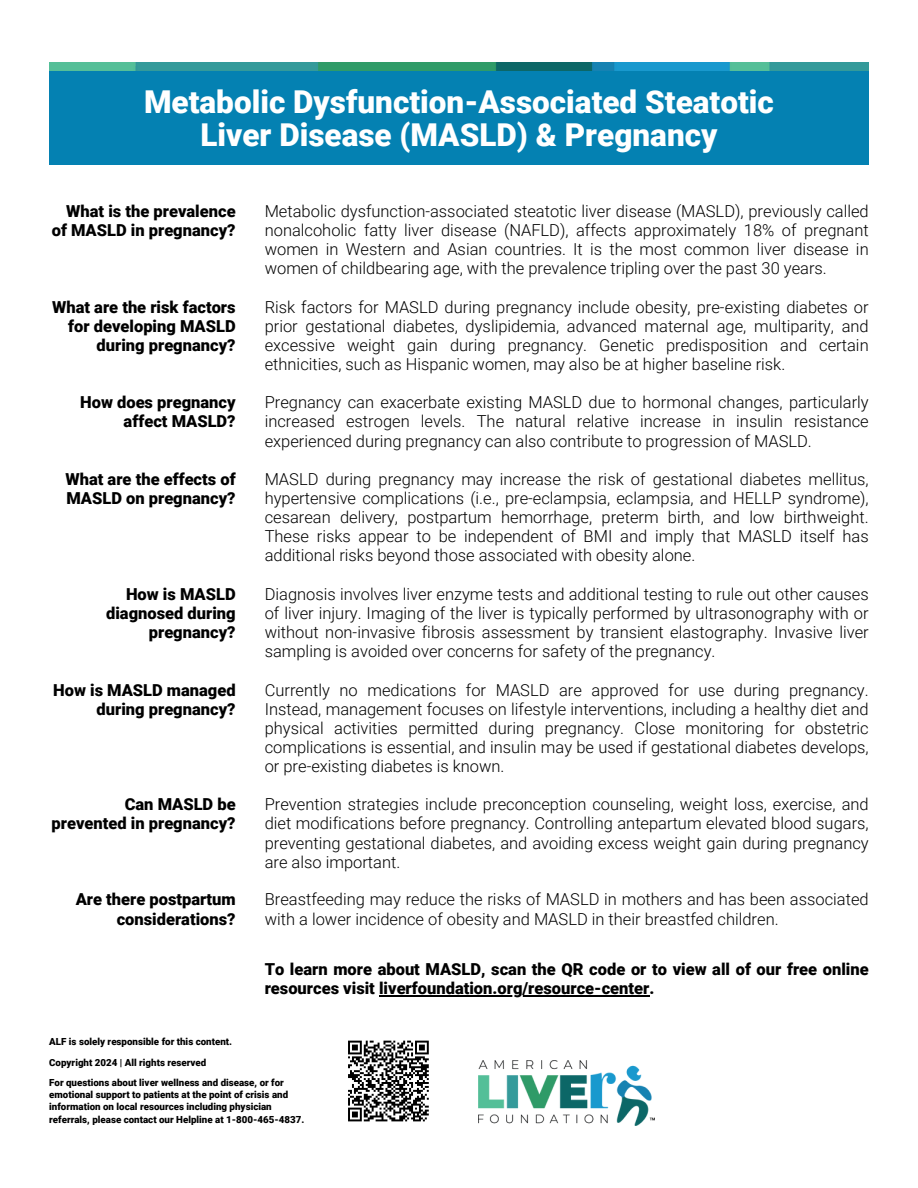
<style>
.page{position:relative;width:918px;height:1188px;background:#fff}
.page>*{position:absolute;margin:0;border:0;box-sizing:border-box;transform-origin:0 0}
.t1{font:900 31.5px/33.8px "Roboto";color:#fff;text-align:center}
.t2{font:300 16.5px/19.2px "Roboto";color:#000;text-align:justify}
.t3{font:900 16.5px/19.2px "Roboto";color:#000;text-align:right}
.t4{font:900 9.75px/12.1px "Roboto";color:#000}
</style>
<div class="page">
<div style="left:49px;top:67px;width:820px;height:98px;background:#0481b2"></div>
<img style="left:49px;top:63px;width:819px;height:8px">
<hr style="left:379px;top:995px;width:270px;height:1px;background:#000">
<img style="left:479px;top:1060px;width:175px;height:66px">
<svg style="left:348px;top:1040px;width:81px;height:82px"></svg>
<h1 class="t1" style="left:144px;top:83px;width:631px">Metabolic Dysfunction-Associated Steatotic<br>Liver Disease (MASLD) &amp; Pregnancy</h1>
<p class="t3" style="left:52px;top:201px;width:185px">What is the prevalence of MASLD in pregnancy?</p>
<p class="t3" style="left:52px;top:297px;width:185px">What are the risk factors for developing MASLD during pregnancy?</p>
<p class="t3" style="left:80px;top:392px;width:157px">How does pregnancy affect MASLD?</p>
<p class="t3" style="left:65px;top:469px;width:172px;text-align:left">What are the effects of<br>MASLD on pregnancy?</p>
<p class="t3" style="left:106px;top:584px;width:131px">How is MASLD diagnosed during pregnancy?</p>
<p class="t3" style="left:53px;top:679px;width:184px">How is MASLD managed during pregnancy?</p>
<p class="t2" style="left:265px;top:201px;width:606px">Metabolic dysfunction-associated steatotic liver disease (MASLD), previously called nonalcoholic fatty liver disease (NAFLD), affects approximately 18% of pregnant women in Western and Asian countries. It is the most common liver disease in women of childbearing age, with the prevalence tripling over the past 30 years.</p>
<p class="t2" style="left:265px;top:297px;width:606px">Risk factors for MASLD during pregnancy include obesity, pre-existing diabetes or prior gestational diabetes, dyslipidemia, advanced maternal age, multiparity, and excessive weight gain during pregnancy. Genetic predisposition and certain ethnicities, such as Hispanic women, may also be at higher baseline risk.</p>
<p class="t2" style="left:265px;top:392px;width:606px">Pregnancy can exacerbate existing MASLD due to hormonal changes, particularly increased estrogen levels. The natural relative increase in insulin resistance experienced during pregnancy can also contribute to progression of MASLD.</p>
<p class="t2" style="left:265px;top:469px;width:606px">MASLD during pregnancy may increase the risk of gestational diabetes mellitus, hypertensive complications (i.e., pre-eclampsia, eclampsia, and HELLP syndrome), cesarean delivery, postpartum hemorrhage, preterm birth, and low birthweight.<br>These risks appear to be independent of BMI and imply that MASLD itself has additional risks beyond those associated with obesity alone.</p>
<p class="t2" style="left:265px;top:584px;width:606px">Diagnosis involves liver enzyme tests and additional testing to rule out other causes of liver injury. Imaging of the liver is typically performed by ultrasonography with or without non-invasive fibrosis assessment by transient elastography. Invasive liver sampling is avoided over concerns for safety of the pregnancy.</p>
<p class="t2" style="left:265px;top:679px;width:606px">Currently no medications for MASLD are approved for use during pregnancy.<br>Instead, management focuses on lifestyle interventions, including a healthy diet and physical activities permitted during pregnancy. Close monitoring for obstetric complications is essential, and insulin may be used if gestational diabetes develops, or pre-existing diabetes is known.</p>
<p class="t3" style="left:52px;top:794px;width:186px">Can MASLD be prevented in pregnancy?</p>
<p class="t2" style="left:265px;top:794px;width:606px">Prevention strategies include preconception counseling, weight loss, exercise, and diet modifications before pregnancy. Controlling antepartum elevated blood sugars, preventing gestational diabetes, and avoiding excess weight gain during pregnancy are also important.</p>
<p class="t3" style="left:76px;top:889px;width:161px">Are there postpartum considerations?</p>
<p class="t2" style="left:265px;top:889px;width:606px">Breastfeeding may reduce the risks of MASLD in mothers and has been associated with a lower incidence of obesity and MASLD in their breastfed children.</p>
<p class="t3" style="left:265px;top:959px;width:606px;text-align:left">To learn more about MASLD, scan the QR code or to view all of our free online resources visit liverfoundation.org/resource-center.</p>
<p class="t4" style="left:49px;top:1035px;width:184px">ALF is solely responsible for this content.</p>
<p class="t4" style="left:49px;top:1076px;width:257px">For questions about liver wellness and disease, or for emotional support to patients at the point of crisis and information on local resources including physician referrals, please contact our Helpline at 1-800-465-4837.</p>
<p class="t4" style="left:49px;top:1056px;width:159px">Copyright 2024 | All rights reserved</p>
</div>
